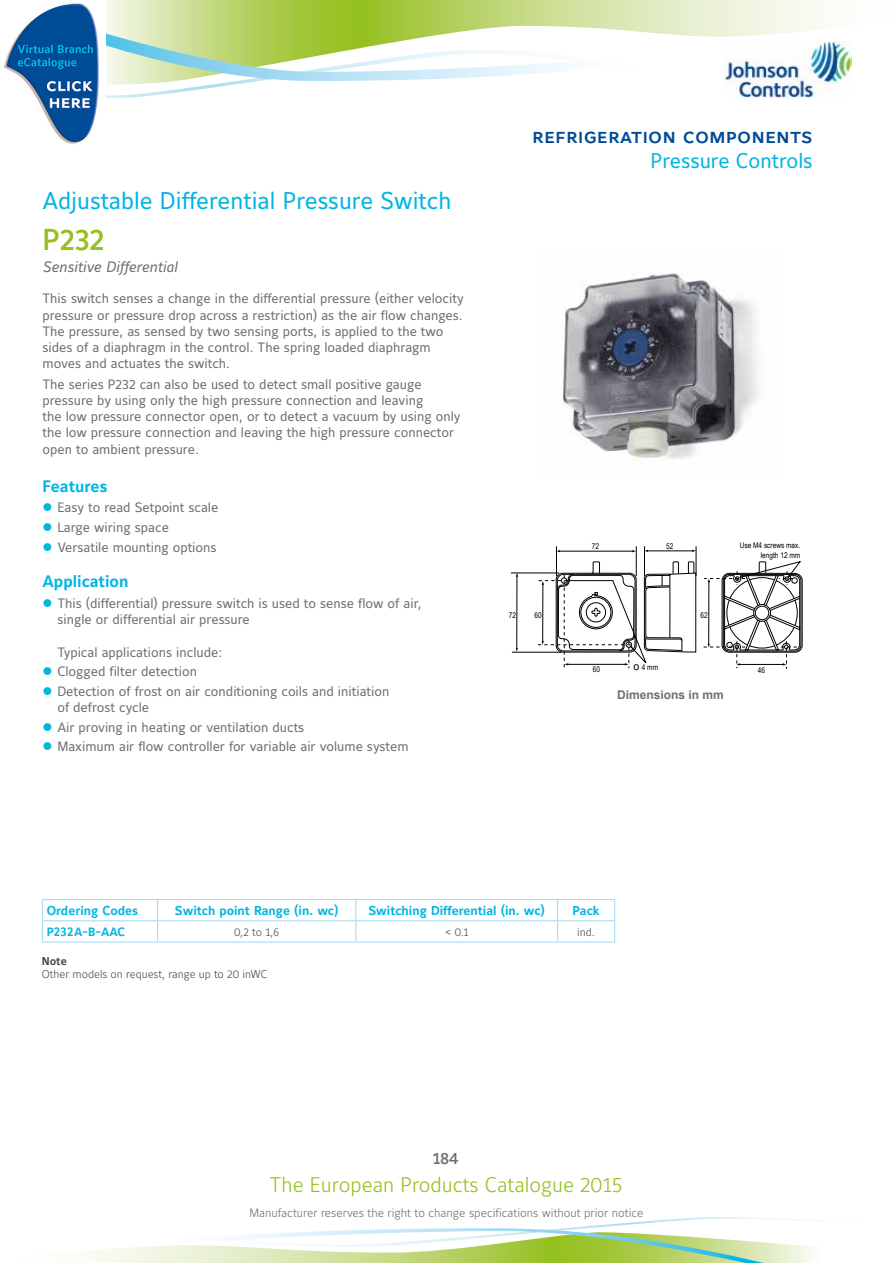
<style>
.page{position:relative;width:893px;height:1263px;background:#fff}
.page>*{position:absolute;margin:0;border:0;box-sizing:border-box;transform-origin:0 0}
.t1{font:30px "Maurea Medium Lf";color:#95c11f}
.t2{font:24px "Maurea Regular Lf";color:#00b5e2}
.t3{font:21px "Maurea Light Lf";color:#95c11f}
.t4{font:21px "Maurea JCI Medium Caps";color:#004b96}
.t5{font:21px "Maurea Regular Lf";color:#00b5e2}
.t6{font:16.5px "Maurea Bold Lf";color:#00b5e2}
.t7{font:16.5px "Maurea Medium Lf";color:#706f6f}
.t8{font:15px "Maurea Regular Italic Lf";color:#706f6f}
.t9{font:13.5px/16.2px "Maurea Regular Lf";color:#706f6f}
.t10{font:12.75px "Maurea Bold Lf";color:#00b5e2}
.t11{font:12px "Maurea Light Lf";color:#706f6f}
.t12{font:700 12px "Arial";color:#706f6f}
.t13{font:12px "Maurea Bold Tf";color:#00b5e2}
.t14{font:11.25px "Maurea Light Lf";color:#4a4a49}
.t15{font:11.25px "Maurea Bold Lf";color:#4a4a49}
.t16{font:condensed 7.95px/9.4px "Arial";color:#000;text-align:right}
.s1{font-stretch:normal;font-size:10.65px}
</style>
<div class="page">
<img style="left:740px;top:94px;width:85px;height:4px">
<img style="left:702px;top:18px;width:150px;height:76px">
<svg style="left:106px;top:81px;width:152px;height:17px"></svg>
<svg style="left:106px;top:0;width:596px;height:81px"></svg>
<svg style="left:85px;top:1217px;width:728px;height:46px"></svg>
<hr style="left:511px;top:573px;width:48px;height:1px;background:#000">
<hr style="left:556px;top:546px;width:1px;height:30px;background:#000">
<hr style="left:636px;top:546px;width:1px;height:30px;background:#000">
<hr style="left:644px;top:546px;width:1px;height:30px;background:#000">
<hr style="left:696px;top:546px;width:1px;height:30px;background:#000">
<hr style="left:512px;top:652px;width:50px;height:1px;background:#000">
<hr style="left:516px;top:576px;width:1px;height:73px;background:#000">
<hr style="left:647px;top:551px;width:46px;height:1px;background:#000">
<hr style="left:559px;top:551px;width:74px;height:1px;background:#000">
<svg style="left:703px;top:561px;width:98px;height:108px"></svg>
<svg style="left:538px;top:561px;width:158px;height:107px"></svg>
<hr style="left:158px;top:899px;width:198px;height:1px;background:#a9dcf3">
<hr style="left:356px;top:899px;width:202px;height:1px;background:#a9dcf3">
<hr style="left:558px;top:899px;width:57px;height:1px;background:#a9dcf3">
<svg style="left:355px;top:900px;width:1px;height:41px"></svg>
<svg style="left:557px;top:900px;width:1px;height:41px"></svg>
<svg style="left:614px;top:900px;width:1px;height:41px"></svg>
<hr style="left:42px;top:941px;width:116px;height:2px;background:#a9dcf3">
<hr style="left:158px;top:941px;width:198px;height:2px;background:#a9dcf3">
<hr style="left:356px;top:941px;width:202px;height:2px;background:#a9dcf3">
<hr style="left:558px;top:941px;width:57px;height:2px;background:#a9dcf3">
<hr style="left:42px;top:899px;width:116px;height:1px;background:#a9dcf3">
<svg style="left:42px;top:900px;width:1px;height:41px"></svg>
<hr style="left:42px;top:920px;width:115px;height:1px;background:#a9dcf3">
<hr style="left:157px;top:920px;width:199px;height:1px;background:#a9dcf3">
<svg style="left:157px;top:900px;width:1px;height:41px"></svg>
<hr style="left:356px;top:920px;width:202px;height:1px;background:#a9dcf3">
<hr style="left:558px;top:920px;width:57px;height:1px;background:#a9dcf3">
<img style="left:563px;top:273px;width:196px;height:188px">
<img style="left:4px;top:3px;width:95px;height:141px">
<h2 class="t2" style="left:43px;top:187px;width:410px">Adjustable Differential Pressure Switch</h2>
<h1 class="t1" style="left:43px;top:222px;width:63px">P232</h1>
<p class="t8" style="left:43px;top:258px;width:136px">Sensitive Differential</p>
<p class="t9" style="left:43px;top:291px;width:423px">This switch senses a change in the differential pressure (either velocity pressure or pressure drop across a restriction) as the air flow changes.<br>The pressure, as sensed by two sensing ports, is applied to the two sides of a diaphragm in the control. The spring loaded diaphragm moves and actuates the switch.</p>
<p class="t9" style="left:43px;top:377px;width:419px">The series P232 can also be used to detect small positive gauge pressure by using only the high pressure connection and leaving<br>the low pressure connector open, or to detect a vacuum by using only the low pressure connection and leaving the high pressure connector open to ambient pressure.</p>
<p class="t6" style="left:43px;top:477px;width:66px">Features</p>
<p class="t9" style="left:57px;top:498px;width:163px;line-height:19.6px">Easy to read Setpoint scale<br>Large wiring space<br>Versatile mounting options</p>
<p class="t6" style="left:43px;top:572px;width:87px">Application</p>
<p class="t9" style="left:57px;top:596px;width:366px">This (differential) pressure switch is used to sense flow of air, single or differential air pressure</p>
<p class="t9" style="left:57px;top:643px;width:334px;line-height:19.6px">Typical applications include:<br>Clogged filter detection<br>Detection of frost on air conditioning coils and initiation</p>
<p class="t9" style="left:57px;top:698px;width:353px;line-height:19.6px">of defrost cycle<br>Air proving in heating or ventilation ducts<br>Maximum air flow controller for variable air volume system</p>
<h3 class="t4" style="left:532px;top:127px;width:282px">refrigeration components</h3>
<h3 class="t5" style="left:650px;top:149px;width:164px">Pressure Controls</h3>
<p class="t16" style="left:592px;top:541px;width:9px">72</p>
<p class="t16" style="left:666px;top:541px;width:9px">52</p>
<p class="t16" style="left:509px;top:610px;width:9px">72</p>
<p class="t16" style="left:535px;top:610px;width:9px">60</p>
<p class="t16" style="left:700px;top:610px;width:9px">62</p>
<p class="t16" style="left:740px;top:540px;width:62px">Use M4 screws max. length 12 mm</p>
<p class="t16" style="left:633px;top:663px;width:26px"><span class="s1">o</span> 4 mm</p>
<p class="t16" style="left:593px;top:664px;width:9px">60</p>
<p class="t16" style="left:758px;top:665px;width:9px">46</p>
<p class="t12" style="left:617px;top:687px;width:108px">Dimensions in mm</p>
<p class="t10" style="left:47px;top:904px;width:93px">Ordering Codes</p>
<p class="t10" style="left:175px;top:904px;width:165px">Switch point Range (in. wc)</p>
<p class="t10" style="left:368px;top:904px;width:178px">Switching Differential (in. wc)</p>
<p class="t10" style="left:572px;top:904px;width:29px">Pack</p>
<p class="t13" style="left:47px;top:925px;width:80px">P232A-B-AAC</p>
<p class="t14" style="left:234px;top:925px;width:46px">0,2 to 1,6</p>
<p class="t14" style="left:445px;top:925px;width:25px">&lt; 0.1</p>
<p class="t14" style="left:577px;top:925px;width:19px">ind.</p>
<p class="t15" style="left:42px;top:954px;width:27px">Note</p>
<p class="t14" style="left:42px;top:968px;width:227px">Other models on request, range up to 20 inWC</p>
<p class="t7" style="left:433px;top:1149px;width:27px">184</p>
<h3 class="t3" style="left:270px;top:1173px;width:354px">The European Products Catalogue 2015</h3>
<p class="t11" style="left:249px;top:1206px;width:396px">Manufacturer reserves the right to change specifications without prior notice</p>
</div>
